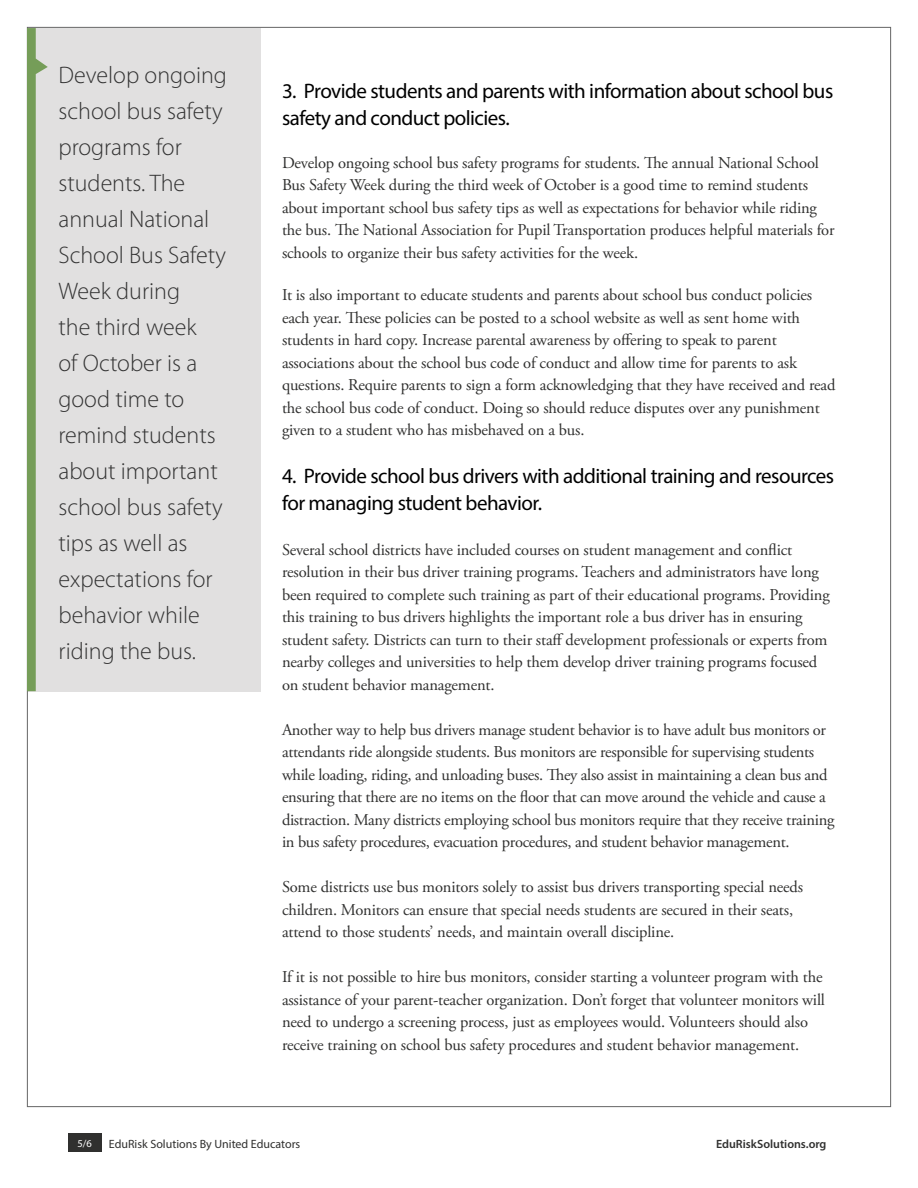
<style>
.page{position:relative;width:918px;height:1188px;background:#fff}
.page>*{position:absolute;margin:0;border:0;box-sizing:border-box;transform-origin:0 0}
.t1{font:300 24px/36px "Myriad Pro";color:#333}
.t2{font:21px/27px "Myriad Pro";letter-spacing:-.025em;color:#000}
.t3{font:16.5px/22.5px "Adobe Garamond Pro";letter-spacing:-.01em;color:#30302f}
.t4{font:12px "Myriad Pro";color:#30302f}
.t5{font:600 12px "Myriad Pro";color:#30302f}
.t6{font:10.5px "Myriad Pro";color:#fff}
</style>
<div class="page">
<div style="left:27px;top:28px;width:233px;height:663px;background:#e1e0e0"></div>
<svg style="left:27px;top:28px;width:21px;height:663px"></svg>
<div style="left:68px;top:1133px;width:33px;height:19px;background:#30302f"></div>
<p class="t1" style="left:58px;top:57px;width:170px">Develop ongoing school bus safety programs for students. The annual National<br>School Bus Safety<br>Week during<br>the third week<br>of October is a good time to remind students about important school bus safety tips as well as expectations for behavior while riding the bus.</p>
<p class="t2" style="left:282px;top:77px;width:553px">3. Provide students and parents with information about school bus safety and conduct policies.</p>
<p class="t3" style="left:282px;top:152px;width:554px">Develop ongoing school bus safety programs for students. The annual National School Bus Safety Week during the third week of October is a good time to remind students about important school bus safety tips as well as expectations for behavior while riding the bus. The National Association for Pupil Transportation produces helpful materials for schools to organize their bus safety activities for the week.</p>
<p class="t3" style="left:282px;top:284px;width:555px">It is also important to educate students and parents about school bus conduct policies each year. These policies can be posted to a school website as well as sent home with students in hard copy. Increase parental awareness by offering to speak to parent associations about the school bus code of conduct and allow time for parents to ask questions. Require parents to sign a form acknowledging that they have received and read the school bus code of conduct. Doing so should reduce disputes over any punishment given to a student who has misbehaved on a bus.</p>
<p class="t2" style="left:282px;top:462px;width:554px">4. Provide school bus drivers with additional training and resources for managing student behavior.</p>
<p class="t3" style="left:282px;top:539px;width:549px">Several school districts have included courses on student management and conflict resolution in their bus driver training programs. Teachers and administrators have long been required to complete such training as part of their educational programs. Providing this training to bus drivers highlights the important role a bus driver has in ensuring student safety. Districts can turn to their staff development professionals or experts from nearby colleges and universities to help them develop driver training programs focused on student behavior management.</p>
<p class="t3" style="left:282px;top:719px;width:554px">Another way to help bus drivers manage student behavior is to have adult bus monitors or attendants ride alongside students. Bus monitors are responsible for supervising students while loading, riding, and unloading buses. They also assist in maintaining a clean bus and ensuring that there are no items on the floor that can move around the vehicle and cause a distraction. Many districts employing school bus monitors require that they receive training in bus safety procedures, evacuation procedures, and student behavior management.</p>
<p class="t3" style="left:282px;top:876px;width:523px">Some districts use bus monitors solely to assist bus drivers transporting special needs children. Monitors can ensure that special needs students are secured in their seats, attend to those students’ needs, and maintain overall discipline.</p>
<p class="t3" style="left:282px;top:966px;width:544px">If it is not possible to hire bus monitors, consider starting a volunteer program with the assistance of your parent-teacher organization. Don’t forget that volunteer monitors will need to undergo a screening process, just as employees would. Volunteers should also receive training on school bus safety procedures and student behavior management.</p>
<p class="t6" style="left:77px;top:1137px;width:16px">5/6</p>
<p class="t4" style="left:109px;top:1136px;width:193px">EduRisk Solutions By United Educators</p>
<p class="t5" style="left:716px;top:1136px;width:112px">EduRiskSolutions.org</p>
</div>
